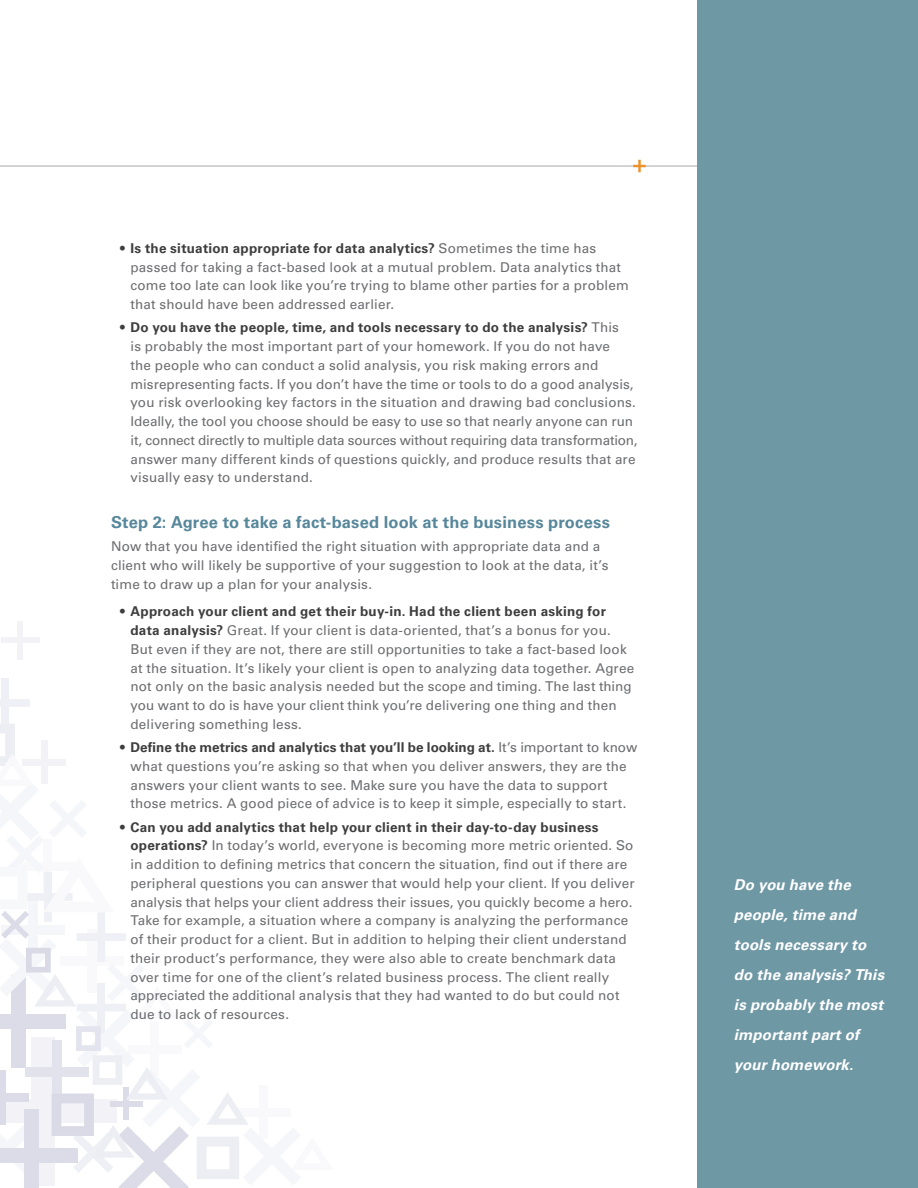
<style>
.page{position:relative;width:918px;height:1188px;background:#fff}
.page>*{position:absolute;margin:0;border:0;box-sizing:border-box;transform-origin:0 0}
.Headline{font:700 16.5px "Univers LT Std";letter-spacing:.01em;color:#57879b}
.t1{font:italic 700 15px/30px "Univers LT Std";letter-spacing:.01em;color:#fff}
.Body_copy_BULLETS{font:13.5px/18.8px "Univers LT Std";letter-spacing:.01em;color:#6c6d70}
.Body_copy_BULLETS_EO{font:13.5px/18.8px "Univers LT Std";letter-spacing:.005em;color:#6c6d70}
.Body_copy{font:13.5px/18.8px "Univers LT Std";letter-spacing:.01em;color:#6c6d70}
.s1{font-weight:700;color:#3e3e3f}
</style>
<div class="page">
<div style="left:17px;top:621px;width:6px;height:38px;background:#f3f3f7"></div>
<div style="left:1px;top:637px;width:38px;height:6px;background:#f3f3f7"></div>
<div style="left:1px;top:678px;width:8px;height:50px;background:#eff0f5"></div>
<div style="left:0;top:699px;width:30px;height:8px;background:#eff0f5"></div>
<svg style="left:0;top:724px;width:248px;height:464px"></svg>
<div style="left:24px;top:1109px;width:15px;height:79px;background:#dcdce8"></div>
<div style="left:0;top:1148px;width:78px;height:14px;background:#dcdce8"></div>
<hr style="left:0;top:166px;width:851px;height:1px;background:#a8a9ad">
<div style="left:698px;top:0;width:220px;height:1188px;background:#6f98a5"></div>
<svg style="left:633px;top:160px;width:13px;height:12px"></svg>
<p class="Body_copy_BULLETS" style="left:131px;top:239px;width:500px;text-indent:-11px"><span class="s1">• Is the situation appropriate for data analytics?</span> Sometimes the time has passed for taking a fact-based look at a mutual problem. Data analytics that come too late can look like you’re trying to blame other parties for a problem that should have been addressed earlier.</p>
<p class="Body_copy_BULLETS_EO" style="left:131px;top:318px;width:509px;text-indent:-11px"><span class="s1">• Do you have the people, time, and tools necessary to do the analysis?</span> This<br>is probably the most important part of your homework. If you do not have<br>the people who can conduct a solid analysis, you risk making errors and misrepresenting facts. If you don’t have the time or tools to do a good analysis, you risk overlooking key factors in the situation and drawing bad conclusions.<br>Ideally, the tool you choose should be easy to use so that nearly anyone can run it, connect directly to multiple data sources without requiring data transformation, answer many different kinds of questions quickly, and produce results that are visually easy to understand.</p>
<p class="Headline" style="left:111px;top:513px;width:501px">Step 2: Agree to take a fact-based look at the business process</p>
<p class="Body_copy" style="left:111px;top:537px;width:499px">Now that you have identified the right situation with appropriate data and a client who will likely be supportive of your suggestion to look at the data, it’s time to draw up a plan for your analysis.</p>
<p class="Body_copy_BULLETS" style="left:131px;top:602px;width:505px;text-indent:-11px"><span class="s1">• Approach your client and get their buy-in. Had the client been asking for data analysis?</span> Great. If your client is data-oriented, that’s a bonus for you.<br>But even if they are not, there are still opportunities to take a fact-based look at the situation. It’s likely your client is open to analyzing data together. Agree not only on the basic analysis needed but the scope and timing. The last thing you want to do is have your client think you’re delivering one thing and then delivering something less.</p>
<p class="Body_copy_BULLETS" style="left:131px;top:738px;width:508px;text-indent:-11px"><span class="s1">• Define the metrics and analytics that you’ll be looking at.</span> It’s important to know what questions you’re asking so that when you deliver answers, they are the answers your client wants to see. Make sure you have the data to support those metrics. A good piece of advice is to keep it simple, especially to start.</p>
<p class="Body_copy_BULLETS" style="left:131px;top:818px;width:506px;text-indent:-11px"><span class="s1">• Can you add analytics that help your client in their day-to-day business operations?</span> In today’s world, everyone is becoming more metric oriented. So in addition to defining metrics that concern the situation, find out if there are peripheral questions you can answer that would help your client. If you deliver analysis that helps your client address their issues, you quickly become a hero.<br>Take for example, a situation where a company is analyzing the performance of their product for a client. But in addition to helping their client understand their product’s performance, they were also able to create benchmark data over time for one of the client’s related business process. The client really appreciated the additional analysis that they had wanted to do but could not due to lack of resources.</p>
<p class="t1" style="left:734px;top:870px;width:152px">Do you have the people, time and tools necessary to do the analysis? This is probably the most important part of your homework.</p>
</div>
